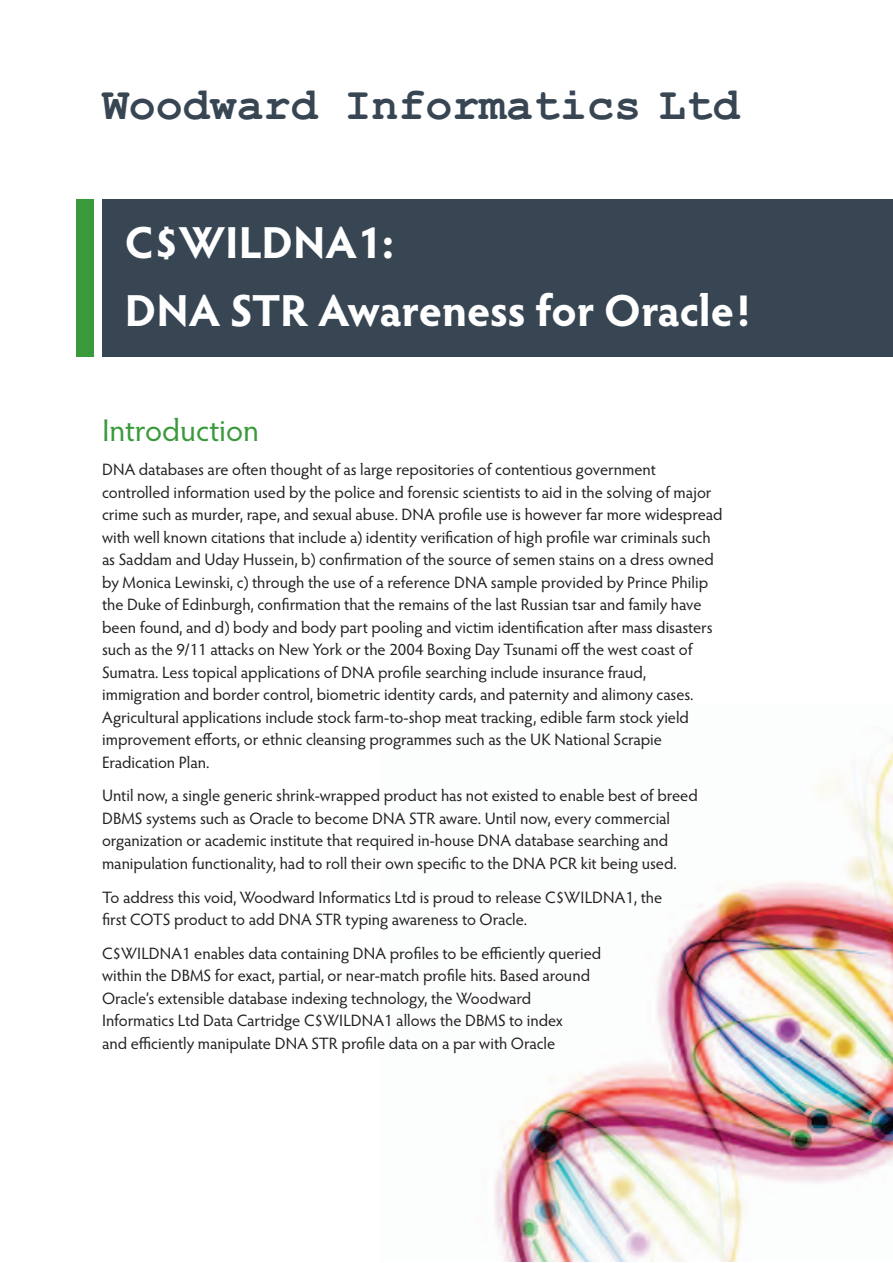
<style>
.page{position:relative;width:893px;height:1263px;background:#fff}
.page>*{position:absolute;margin:0;border:0;box-sizing:border-box;transform-origin:0 0}
.t1{font:700 45px/67.5px "Hypatia Sans Pro";letter-spacing:-.005em;color:#fff}
.t2{font:700 44.85px "Courier New";color:#384654}
.t3{font:31.5px "Hypatia Sans Pro";color:#3a9a3b}
.t4{font:16.5px/22.5px "Hypatia Sans Pro";color:#231f20}
</style>
<div class="page">
<div style="left:102px;top:200px;width:791px;height:157px;background:#384654"></div>
<div style="left:77px;top:200px;width:17px;height:157px;background:#3a9a3b"></div>
<img style="left:494px;top:737px;width:399px;height:525px">
<h2 class="t2" style="left:102px;top:78px;width:639px">Woodward Informatics Ltd</h2>
<h1 class="t1" style="left:125px;top:213px;width:627px">C$WILDNA1:<br>DNA STR Awareness for Oracle!</h1>
<h3 class="t3" style="left:102px;top:418px;width:158px">Introduction</h3>
<p class="t4" style="left:102px;top:460px;width:622px">DNA databases are often thought of as large repositories of contentious government controlled information used by the police and forensic scientists to aid in the solving of major crime such as murder, rape, and sexual abuse. DNA profile use is however far more widespread with well known citations that include a) identity verification of high profile war criminals such as Saddam and Uday Hussein, b) confirmation of the source of semen stains on a dress owned by Monica Lewinski, c) through the use of a reference DNA sample provided by Prince Philip the Duke of Edinburgh, confirmation that the remains of the last Russian tsar and family have been found, and d) body and body part pooling and victim identification after mass disasters such as the 9/11 attacks on New York or the 2004 Boxing Day Tsunami off the west coast of Sumatra. Less topical applications of DNA profile searching include insurance fraud, immigration and border control, biometric identity cards, and paternity and alimony cases.<br>Agricultural applications include stock farm-to-shop meat tracking, edible farm stock yield improvement efforts, or ethnic cleansing programmes such as the UK National Scrapie Eradication Plan.</p>
<p class="t4" style="left:102px;top:786px;width:597px">Until now, a single generic shrink-wrapped product has not existed to enable best of breed DBMS systems such as Oracle to become DNA STR aware. Until now, every commercial organization or academic institute that required in-house DNA database searching and manipulation functionality, had to roll their own specific to the DNA PCR kit being used.</p>
<p class="t4" style="left:102px;top:887px;width:562px">To address this void, Woodward Informatics Ltd is proud to release C$WILDNA1, the first COTS product to add DNA STR typing awareness to Oracle.</p>
<p class="t4" style="left:102px;top:944px;width:501px">C$WILDNA1 enables data containing DNA profiles to be efficiently queried within the DBMS for exact, partial, or near-match profile hits. Based around Oracle’s extensible database indexing technology, the Woodward Informatics Ltd Data Cartridge C$WILDNA1 allows the DBMS to index<br>and efficiently manipulate DNA STR profile data on a par with Oracle</p>
</div>
